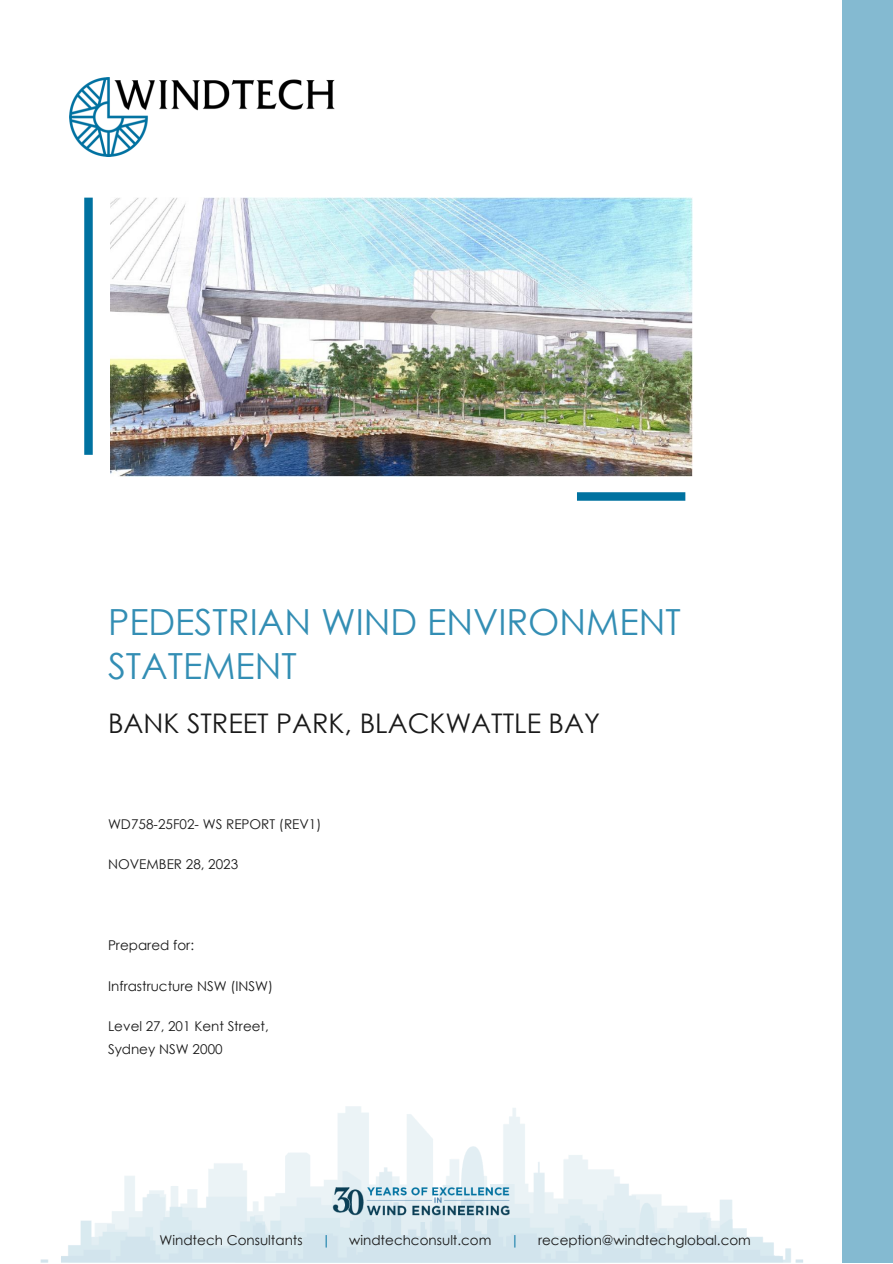
<style>
.page{position:relative;width:893px;height:1264px;background:#fff}
.page>*{position:absolute;margin:0;border:0;box-sizing:border-box;transform-origin:0 0}
.t1{font:36px/44.1px "Century Gothic";color:#338eb4}
.t2{font:27px "Century Gothic";color:#1a1a1a}
.t3{font:13.5px/22.5px "Century Gothic";color:#1a1a1a}
.t4{font:13.5px "Century Gothic";color:#0073a2}
</style>
<div class="page">
<div style="left:842px;top:0;width:51px;height:1262px;background:#84bad1"></div>
<img style="left:70px;top:78px;width:265px;height:78px">
<img style="left:40px;top:1106px;width:763px;height:156px">
<div style="left:84px;top:197px;width:9px;height:257px;background:#0072a0"></div>
<div style="left:577px;top:492px;width:108px;height:8px;background:#0072a0"></div>
<img style="left:110px;top:198px;width:582px;height:278px">
<p class="t1" style="left:108px;top:598px;width:574px">PEDESTRIAN WIND ENVIRONMENT<br>STATEMENT</p>
<p class="t2" style="left:108px;top:705px;width:494px">BANK STREET PARK, BLACKWATTLE BAY</p>
<p class="t3" style="left:108px;top:811px;width:215px">WD758-25F02- WS REPORT (REV1)</p>
<p class="t3" style="left:108px;top:852px;width:132px">NOVEMBER 28, 2023</p>
<p class="t3" style="left:108px;top:933px;width:88px">Prepared for:</p>
<p class="t3" style="left:108px;top:973px;width:167px">Infrastructure NSW (INSW)</p>
<p class="t3" style="left:108px;top:1014px;width:162px">Level 27, 201 Kent Street,<br>Sydney NSW 2000</p>
<p class="t3" style="left:160px;top:1228px;width:145px">Windtech Consultants</p>
<p class="t4" style="left:322px;top:1231px;width:11px">|</p>
<p class="t3" style="left:349px;top:1228px;width:144px">windtechconsult.com</p>
<p class="t4" style="left:510px;top:1231px;width:11px">|</p>
<p class="t3" style="left:538px;top:1228px;width:214px">reception@windtechglobal.com</p>
</div>
